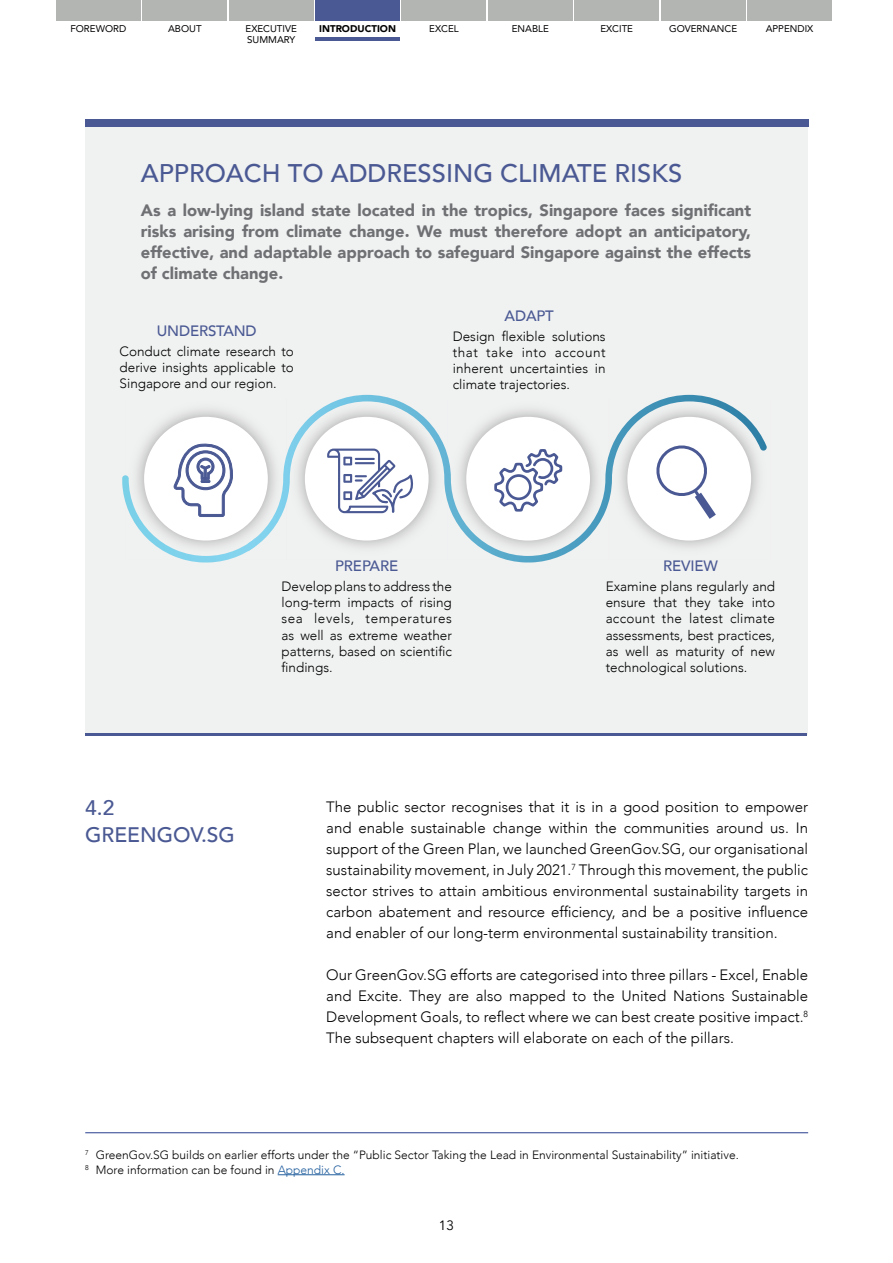
<style>
.page{position:relative;width:893px;height:1263px;background:#fff}
.page>*{position:absolute;margin:0;border:0;box-sizing:border-box;transform-origin:0 0}
.t1{font:500 25.5px "Avenir";color:#4a5993}
.t2{font:500 21px "Avenir";color:#4a5993}
.t3{font:900 16.5px/21px "Avenir";color:#6f7073;text-align:justify}
.t4{font:300 15px/21px "Avenir";color:#000;text-align:justify}
.t5{font:500 15px "Avenir";letter-spacing:-.01em;color:#4a5993}
.t6{font:300 13.5px/16.2px "Avenir";color:#000;text-align:justify}
.t7{font:13.5px "Avenir";color:#000}
.t8{font:300 12px "Avenir";color:#000}
.t9{font:9.75px/10.8px "Avenir";color:#000}
.t10{font:900 9.75px "Avenir";color:#000}
.s1{color:#215e9e}
</style>
<div class="page">
<div style="left:56px;top:0;width:85px;height:20px;background:#b2b5b2"></div>
<div style="left:143px;top:0;width:84px;height:20px;background:#b2b5b2"></div>
<div style="left:229px;top:0;width:84px;height:20px;background:#b2b5b2"></div>
<div style="left:315px;top:0;width:85px;height:20px;background:#4a5993"></div>
<div style="left:402px;top:0;width:84px;height:20px;background:#b2b5b2"></div>
<div style="left:574px;top:0;width:85px;height:20px;background:#b2b5b2"></div>
<div style="left:488px;top:0;width:85px;height:20px;background:#b2b5b2"></div>
<div style="left:661px;top:0;width:84px;height:20px;background:#b2b5b2"></div>
<div style="left:747px;top:0;width:85px;height:20px;background:#b2b5b2"></div>
<hr style="left:315px;top:38px;width:85px;height:3px;background:#4a5993">
<div style="left:85px;top:122px;width:723px;height:613px;background:#f0f1f1"></div>
<svg style="left:122px;top:395px;width:645px;height:167px"></svg>
<svg style="left:327px;top:449px;width:90px;height:65px"></svg>
<svg style="left:174px;top:443px;width:59px;height:74px"></svg>
<svg style="left:653px;top:442px;width:70px;height:85px"></svg>
<svg style="left:492px;top:447px;width:72px;height:67px"></svg>
<div style="left:85px;top:119px;width:723px;height:7px;background:#4a5993"></div>
<hr style="left:85px;top:733px;width:722px;height:2px;background:#4a5993">
<hr style="left:85px;top:1132px;width:723px;height:1px;background:#25408f">
<hr style="left:278px;top:1174px;width:67px;height:1px;background:#215e9e">
<p class="t9" style="left:70px;top:23px;width:57px">FOREWORD</p>
<p class="t9" style="left:168px;top:23px;width:35px">ABOUT</p>
<p class="t9" style="left:246px;top:23px;width:53px">EXECUTIVE<br>SUMMARY</p>
<p class="t10" style="left:319px;top:21px;width:78px">INTRODUCTION</p>
<p class="t9" style="left:429px;top:23px;width:31px">EXCEL</p>
<p class="t9" style="left:512px;top:23px;width:39px">ENABLE</p>
<p class="t9" style="left:600px;top:23px;width:34px">EXCITE</p>
<p class="t9" style="left:669px;top:23px;width:70px">GOVERNANCE</p>
<p class="t9" style="left:766px;top:23px;width:49px">APPENDIX</p>
<p class="t1" style="left:141px;top:151px;width:543px">APPROACH TO ADDRESSING CLIMATE RISKS</p>
<p class="t3" style="left:141px;top:199px;width:612px">As a low-lying island state located in the tropics, Singapore faces significant risks arising from climate change. We must therefore adopt an anticipatory, effective, and adaptable approach to safeguard Singapore against the effects of climate change.</p>
<p class="t5" style="left:157px;top:317px;width:101px">UNDERSTAND</p>
<p class="t6" style="left:120px;top:343px;width:176px">Conduct climate research to derive insights applicable to Singapore and our region.</p>
<p class="t5" style="left:505px;top:302px;width:51px">ADAPT</p>
<p class="t6" style="left:453px;top:328px;width:154px">Design flexible solutions that take into account inherent uncertainties in climate trajectories.</p>
<p class="t5" style="left:335px;top:553px;width:65px">PREPARE</p>
<p class="t5" style="left:663px;top:553px;width:56px">REVIEW</p>
<p class="t6" style="left:282px;top:578px;width:172px">Develop plans to address the long-term impacts of rising sea levels, temperatures as well as extreme weather patterns, based on scientific findings.</p>
<p class="t6" style="left:606px;top:578px;width:171px">Examine plans regularly and ensure that they take into account the latest climate assessments, best practices, as well as maturity of new technological solutions.</p>
<p class="t2" style="left:85px;top:790px;width:31px">4.2</p>
<p class="t2" style="left:85px;top:817px;width:151px">GREENGOV.SG</p>
<p class="t4" style="left:326px;top:796px;width:483px">The public sector recognises that it is in a good position to empower and enable sustainable change within the communities around us. In support of the Green Plan, we launched GreenGov.SG, our organisational sustainability movement, in July 2021.<sup>7</sup> Through this movement, the public sector strives to attain ambitious environmental sustainability targets in carbon abatement and resource efficiency, and be a positive influence and enabler of our long-term environmental sustainability transition.</p>
<p class="t4" style="left:326px;top:964px;width:483px">Our GreenGov.SG efforts are categorised into three pillars - Excel, Enable and Excite. They are also mapped to the United Nations Sustainable Development Goals, to reflect where we can best create positive impact.<sup>8<br></sup>The subsequent chapters will elaborate on each of the pillars.</p>
<p class="t8" style="left:85px;top:1148px;width:655px"><sup>7</sup> GreenGov.SG builds on earlier efforts under the “Public Sector Taking the Lead in Environmental Sustainability” initiative.</p>
<p class="t8" style="left:85px;top:1162px;width:261px"><sup>8</sup> More information can be found in <span class="s1">Appendix C.</span></p>
<p class="t7" style="left:439px;top:1218px;width:17px">13</p>
</div>
